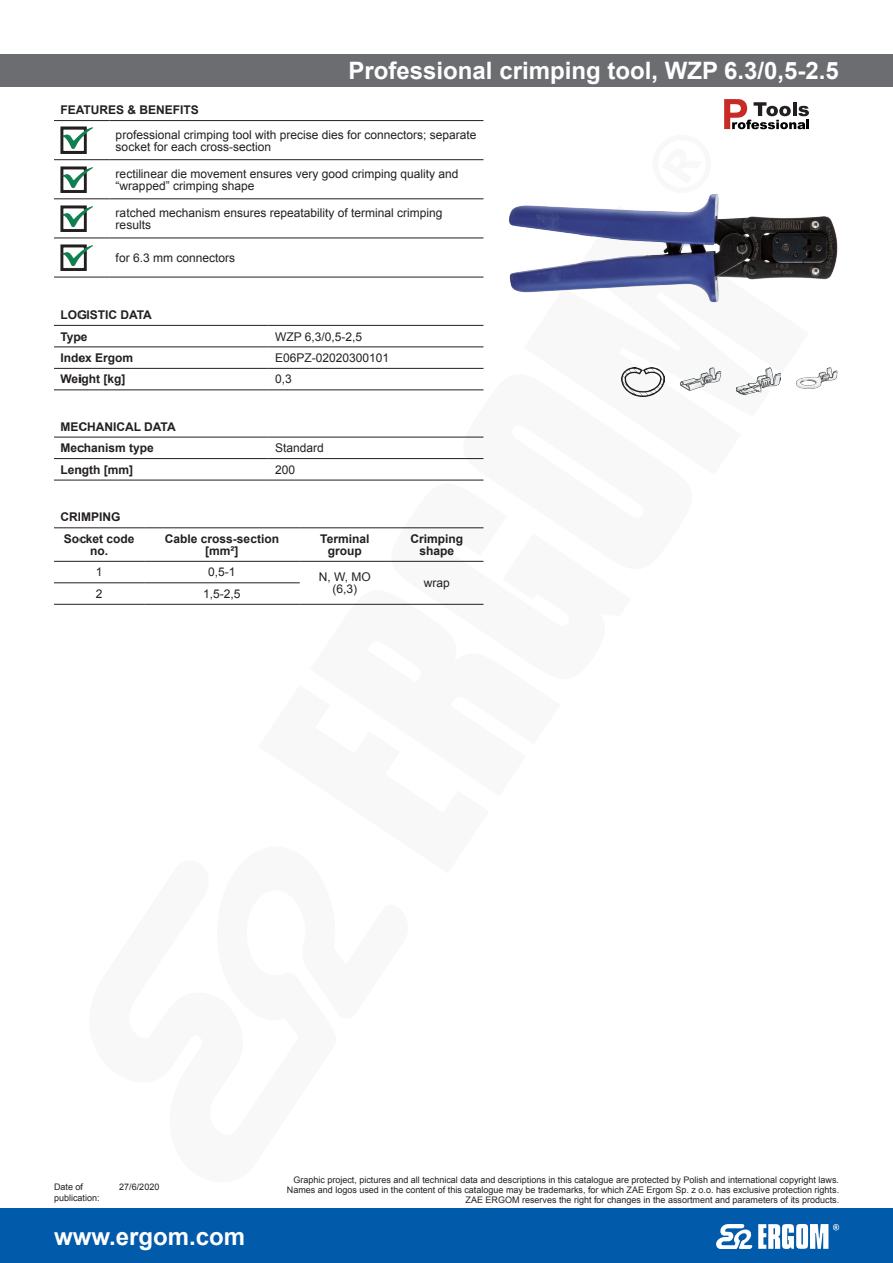
<style>
.page{position:relative;width:893px;height:1263px;background:#fff}
.page>*{position:absolute;margin:0;border:0;box-sizing:border-box;transform-origin:0 0}
.produkt-nazwa{font:700 24px "Arial";color:#fff}
.opis-body{font:12px/12px "Arial";color:#231f20}
.opis-body-bold{font:700 12px "Arial";color:#231f20}
.opis-body-srodek-bol{font:700 12px/12px "Arial";color:#231f20;text-align:center}
.opis-body-srodek{font:12px/12px "Arial";color:#231f20;text-align:center}
.t1{font:9px/9.8px "Arial";color:#231f20;text-align:right}
</style>
<div class="page">
<div style="left:0;top:1209px;width:893px;height:54px;background:#015aaa"></div>
<svg style="left:716px;top:1224px;width:123px;height:25px"></svg>
<div style="left:0;top:54px;width:893px;height:32px;background:#6c6d70"></div>
<img style="left:509px;top:194px;width:329px;height:99px">
<hr style="left:54px;top:120px;width:55px;height:1px;background:#231f20">
<hr style="left:109px;top:120px;width:374px;height:1px;background:#231f20">
<hr style="left:54px;top:159px;width:55px;height:1px;background:#231f20">
<hr style="left:109px;top:159px;width:374px;height:1px;background:#231f20">
<hr style="left:54px;top:199px;width:55px;height:1px;background:#231f20">
<hr style="left:109px;top:199px;width:374px;height:1px;background:#231f20">
<hr style="left:54px;top:238px;width:55px;height:1px;background:#231f20">
<hr style="left:109px;top:238px;width:374px;height:1px;background:#231f20">
<hr style="left:54px;top:277px;width:55px;height:1px;background:#231f20">
<hr style="left:109px;top:277px;width:374px;height:1px;background:#231f20">
<img style="left:60px;top:127px;width:33px;height:26px">
<img style="left:60px;top:166px;width:33px;height:26px">
<img style="left:60px;top:205px;width:33px;height:27px">
<img style="left:60px;top:244px;width:33px;height:27px">
<hr style="left:54px;top:325px;width:215px;height:1px;background:#231f20">
<hr style="left:269px;top:325px;width:214px;height:1px;background:#231f20">
<hr style="left:54px;top:347px;width:215px;height:1px;background:#231f20">
<hr style="left:269px;top:347px;width:214px;height:1px;background:#231f20">
<hr style="left:54px;top:368px;width:215px;height:1px;background:#231f20">
<hr style="left:269px;top:368px;width:214px;height:1px;background:#231f20">
<hr style="left:54px;top:390px;width:215px;height:1px;background:#231f20">
<hr style="left:269px;top:390px;width:214px;height:1px;background:#231f20">
<hr style="left:54px;top:437px;width:215px;height:1px;background:#231f20">
<hr style="left:269px;top:437px;width:214px;height:1px;background:#231f20">
<hr style="left:54px;top:458px;width:215px;height:1px;background:#231f20">
<hr style="left:269px;top:458px;width:214px;height:1px;background:#231f20">
<hr style="left:54px;top:480px;width:215px;height:1px;background:#231f20">
<hr style="left:269px;top:480px;width:214px;height:1px;background:#231f20">
<hr style="left:54px;top:527px;width:90px;height:1px;background:#231f20">
<hr style="left:144px;top:527px;width:156px;height:1px;background:#231f20">
<hr style="left:300px;top:527px;width:90px;height:1px;background:#231f20">
<hr style="left:54px;top:561px;width:90px;height:1px;background:#231f20">
<hr style="left:144px;top:561px;width:156px;height:1px;background:#231f20">
<hr style="left:300px;top:561px;width:90px;height:1px;background:#231f20">
<hr style="left:54px;top:582px;width:90px;height:1px;background:#231f20">
<hr style="left:144px;top:582px;width:156px;height:1px;background:#231f20">
<hr style="left:54px;top:604px;width:90px;height:1px;background:#231f20">
<hr style="left:144px;top:604px;width:156px;height:1px;background:#231f20">
<hr style="left:300px;top:604px;width:90px;height:1px;background:#231f20">
<img style="left:809px;top:367px;width:29px;height:21px">
<svg style="left:724px;top:99px;width:85px;height:30px"></svg>
<svg style="left:524px;top:206px;width:285px;height:189px"></svg>
<svg style="left:389px;top:479px;width:95px;height:126px"></svg>
<svg style="left:463px;top:372px;width:231px;height:209px"></svg>
<p class="produkt-nazwa" style="left:349px;top:54px;width:492px">Professional crimping tool, WZP 6.3/0,5-2.5</p>
<p class="opis-body-bold" style="left:60px;top:102px;width:140px">FEATURES &amp; BENEFITS</p>
<p class="opis-body" style="left:116px;top:128px;width:362px">professional crimping tool with precise dies for connectors; separate socket for each cross-section</p>
<p class="opis-body" style="left:116px;top:168px;width:344px">rectilinear die movement ensures very good crimping quality and “wrapped” crimping shape</p>
<p class="opis-body" style="left:116px;top:207px;width:328px">ratched mechanism ensures repeatability of terminal crimping results</p>
<p class="opis-body" style="left:116px;top:252px;width:121px">for 6.3 mm connectors</p>
<p class="opis-body-bold" style="left:60px;top:307px;width:93px">LOGISTIC DATA</p>
<p class="opis-body-bold" style="left:60px;top:328px;width:29px">Type</p>
<p class="opis-body" style="left:275px;top:330px;width:89px">WZP 6,3/0,5-2,5</p>
<p class="opis-body-bold" style="left:60px;top:350px;width:74px">Index Ergom</p>
<p class="opis-body" style="left:275px;top:352px;width:116px">E06PZ-02020300101</p>
<p class="opis-body-bold" style="left:60px;top:371px;width:67px">Weight [kg]</p>
<p class="opis-body" style="left:275px;top:373px;width:18px">0,3</p>
<p class="opis-body-bold" style="left:60px;top:418px;width:117px">MECHANICAL DATA</p>
<p class="opis-body-bold" style="left:60px;top:440px;width:95px">Mechanism type</p>
<p class="opis-body" style="left:275px;top:442px;width:50px">Standard</p>
<p class="opis-body-bold" style="left:60px;top:461px;width:74px">Length [mm]</p>
<p class="opis-body" style="left:275px;top:464px;width:22px">200</p>
<p class="opis-body-bold" style="left:60px;top:509px;width:61px">CRIMPING</p>
<p class="opis-body-srodek-bol" style="left:64px;top:533px;width:72px">Socket code no.</p>
<p class="opis-body-srodek-bol" style="left:165px;top:533px;width:116px">Cable cross-section [mm²]</p>
<p class="opis-body-srodek-bol" style="left:320px;top:533px;width:51px">Terminal group</p>
<p class="opis-body-srodek-bol" style="left:410px;top:533px;width:54px">Crimping shape</p>
<p class="opis-body-srodek" style="left:96px;top:566px;width:8px">1</p>
<p class="opis-body-srodek" style="left:208px;top:566px;width:29px">0,5-1</p>
<p class="opis-body-srodek" style="left:319px;top:571px;width:54px">N, W, MO (6,3)</p>
<p class="opis-body-srodek" style="left:424px;top:577px;width:28px">wrap</p>
<p class="opis-body-srodek" style="left:96px;top:588px;width:8px">2</p>
<p class="opis-body-srodek" style="left:203px;top:588px;width:39px">1,5-2,5</p>
<p class="t1" style="left:54px;top:1182px;width:31px">Date of</p>
<p class="t1" style="left:119px;top:1182px;width:42px">27/6/2020</p>
<p class="t1" style="left:54px;top:1193px;width:47px">publication:</p>
<h1 class="produkt-nazwa" style="left:54px;top:1220px;width:193px">www.ergom.com</h1>
<p class="t1" style="left:287px;top:1175px;width:554px">Graphic project, pictures and all technical data and descriptions in this catalogue are protected by Polish and international copyright laws.<br>Names and logos used in the content of this catalogue may be trademarks, for which ZAE Ergom Sp. z o.o. has exclusive protection rights.<br>ZAE ERGOM reserves the right for changes in the assortment and parameters of its products.</p>
</div>
